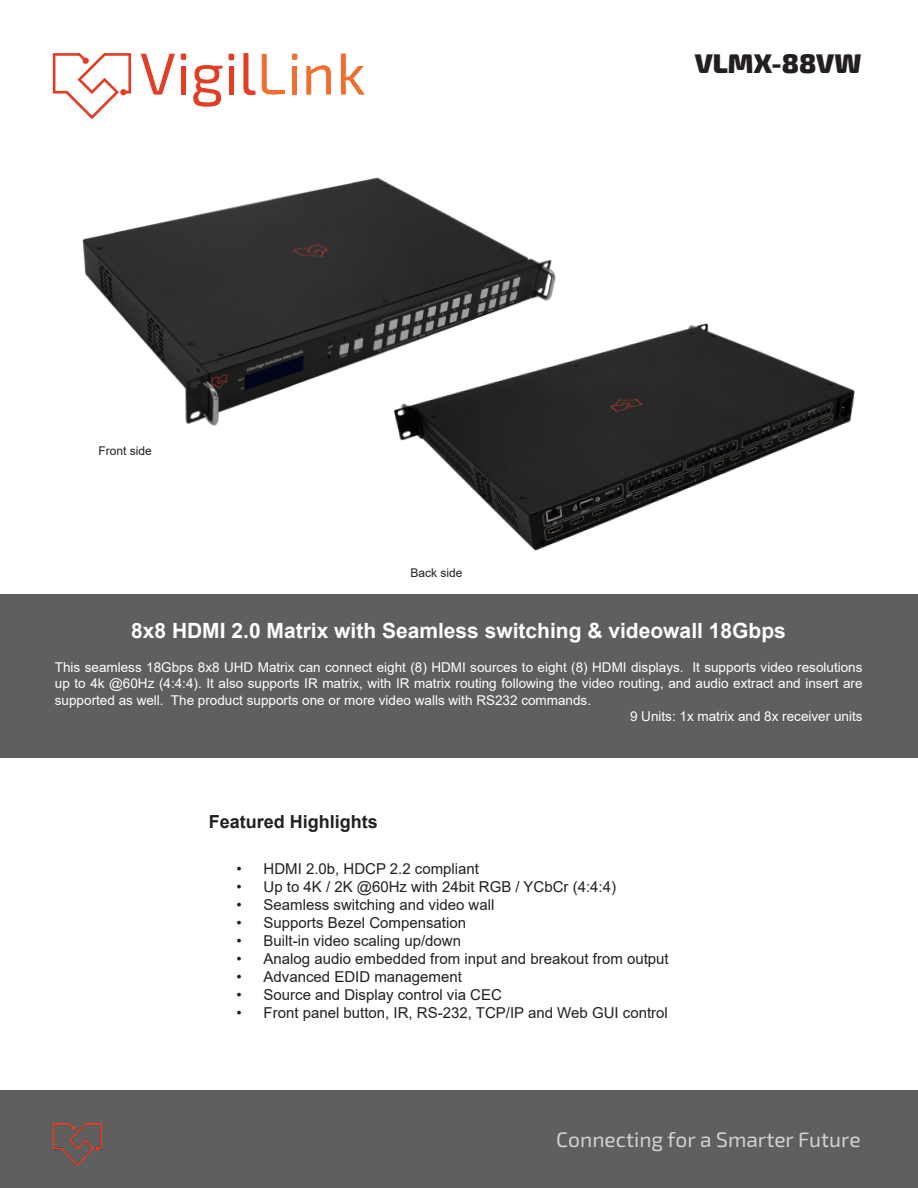
<style>
.page{position:relative;width:918px;height:1188px;background:#fff}
.page>*{position:absolute;margin:0;border:0;box-sizing:border-box;transform-origin:0 0}
.t1{font:900 27px "Exo 2";color:#231f20}
.t2{font:700 21px "Arial";color:#fff}
.t3{font:21px "Exo 2";color:#d2d0d0}
.t4{font:700 18px "Arial";color:#231f20}
.t5{font:15px "Arial";color:#231f20}
.t6{font:13.5px/16.2px "Arial";color:#fff;text-align:justify}
.t7{font:12px "Arial";color:#231f20}
</style>
<div class="page">
<div style="left:0;top:594px;width:918px;height:164px;background:#5e5f5e"></div>
<div style="left:0;top:1091px;width:918px;height:97px;background:#5e5f5e"></div>
<svg style="left:292px;top:53px;width:6px;height:7px"></svg>
<div style="left:292px;top:66px;width:5px;height:28px;background:#f06e2f"></div>
<svg style="left:306px;top:65px;width:25px;height:30px"></svg>
<svg style="left:341px;top:54px;width:24px;height:41px"></svg>
<svg style="left:53px;top:53px;width:78px;height:66px"></svg>
<svg style="left:141px;top:54px;width:34px;height:41px"></svg>
<div style="left:181px;top:66px;width:5px;height:29px;background:#e13e25"></div>
<svg style="left:181px;top:53px;width:5px;height:7px"></svg>
<svg style="left:193px;top:65px;width:30px;height:42px"></svg>
<div style="left:229px;top:66px;width:5px;height:29px;background:#e13e25"></div>
<svg style="left:243px;top:53px;width:42px;height:43px"></svg>
<svg style="left:229px;top:54px;width:5px;height:6px"></svg>
<img style="left:53px;top:1124px;width:48px;height:42px">
<img style="left:426px;top:323px;width:429px;height:228px">
<img style="left:82px;top:177px;width:513px;height:266px">
<p class="t7" style="left:98px;top:442px;width:55px">Front side</p>
<p class="t7" style="left:411px;top:564px;width:54px">Back side</p>
<p class="t1" style="left:695px;top:47px;width:168px">VLMX-88VW</p>
<p class="t2" style="left:131px;top:616px;width:656px">8x8 HDMI 2.0 Matrix with Seamless switching &amp; videowall 18Gbps</p>
<p class="t6" style="left:55px;top:659px;width:809px">This seamless 18Gbps 8x8 UHD Matrix can connect eight (8) HDMI sources to eight (8) HDMI displays. It supports video resolutions up to 4k @60Hz (4:4:4). It also supports IR matrix, with IR matrix routing following the video routing, and audio extract and insert are supported as well. The product supports one or more video walls with RS232 commands.</p>
<p class="t6" style="left:630px;top:708px;width:234px">9 Units: 1x matrix and 8x receiver units</p>
<p class="t4" style="left:209px;top:809px;width:171px">Featured Highlights</p>
<p class="t5" style="left:237px;top:859px;width:244px">• HDMI 2.0b, HDCP 2.2 compliant</p>
<p class="t5" style="left:237px;top:877px;width:381px">• Up to 4K / 2K @60Hz with 24bit RGB / YCbCr (4:4:4)</p>
<p class="t5" style="left:237px;top:895px;width:259px">• Seamless switching and video wall</p>
<p class="t5" style="left:237px;top:913px;width:231px">• Supports Bezel Compensation</p>
<p class="t5" style="left:237px;top:931px;width:226px">• Built-in video scaling up/down</p>
<p class="t5" style="left:237px;top:949px;width:434px">• Analog audio embedded from input and breakout from output</p>
<p class="t5" style="left:237px;top:967px;width:227px">• Advanced EDID management</p>
<p class="t5" style="left:237px;top:985px;width:267px">• Source and Display control via CEC</p>
<p class="t5" style="left:237px;top:1003px;width:433px">• Front panel button, IR, RS-232, TCP/IP and Web GUI control</p>
<p class="t3" style="left:556px;top:1125px;width:306px">Connecting for a Smarter Future</p>
</div>
